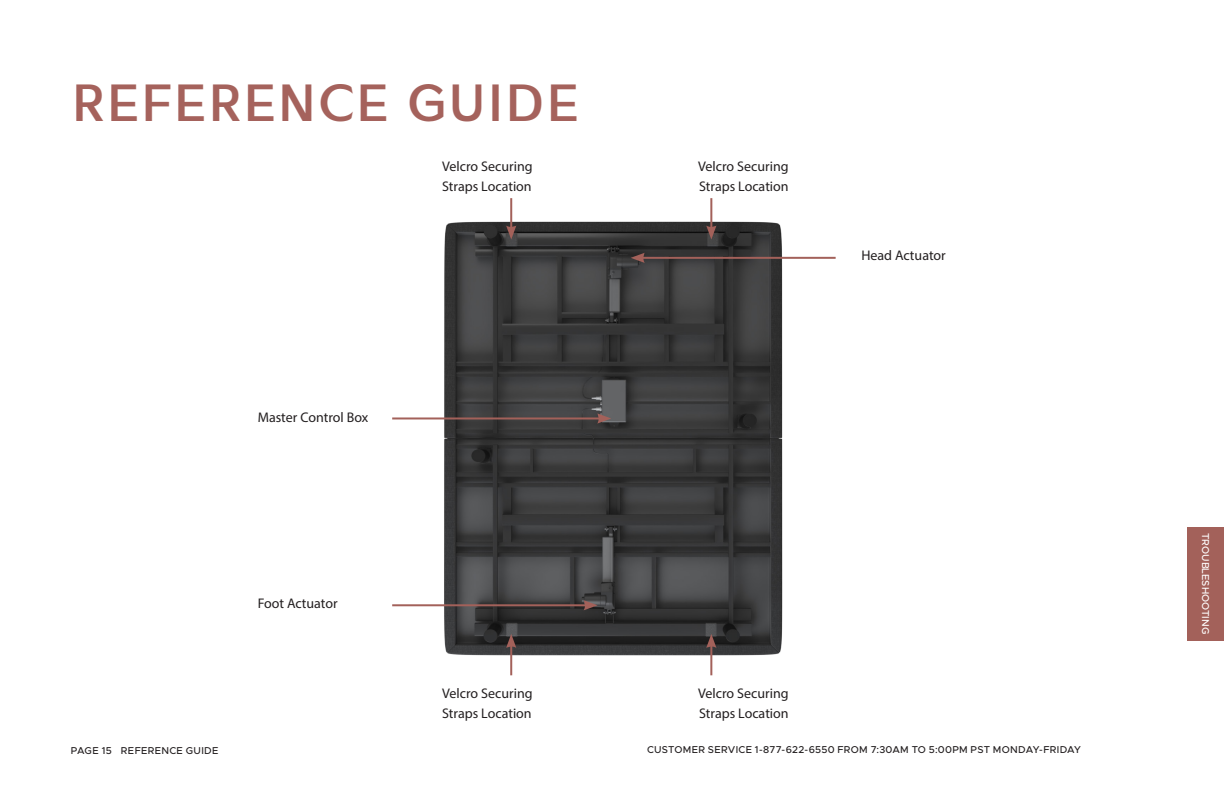
<style>
.page{position:relative;width:1224px;height:792px;background:#fff}
.page>*{position:absolute;margin:0;border:0;box-sizing:border-box;transform-origin:0 0}
.t1{font:700 50px "Stark";letter-spacing:.05em;color:#a5625c}
.t2{font:14px/20px "Myriad Pro";color:#231f20}
.t3{font:500 10px "Metropolis";letter-spacing:.03em;color:#231f20}
.t4{font:500 10px "Metropolis";color:#fff}
</style>
<div class="page">
<img style="left:429px;top:198px;width:382px;height:478px">
<hr style="left:642px;top:257px;width:194px;height:2px;background:#a3615a">
<svg style="left:631px;top:253px;width:14px;height:10px"></svg>
<hr style="left:392px;top:604px;width:195px;height:2px;background:#a3615a">
<svg style="left:584px;top:600px;width:14px;height:10px"></svg>
<hr style="left:392px;top:417px;width:208px;height:2px;background:#a3615a">
<svg style="left:597px;top:413px;width:14px;height:11px"></svg>
<hr style="left:510px;top:198px;width:2px;height:31px;background:#a3615a">
<svg style="left:506px;top:226px;width:10px;height:14px"></svg>
<hr style="left:710px;top:645px;width:2px;height:30px;background:#a3615a">
<svg style="left:706px;top:634px;width:10px;height:14px"></svg>
<hr style="left:710px;top:198px;width:2px;height:31px;background:#a3615a">
<svg style="left:706px;top:226px;width:10px;height:14px"></svg>
<hr style="left:510px;top:645px;width:2px;height:30px;background:#a3615a">
<svg style="left:506px;top:634px;width:10px;height:14px"></svg>
<div style="left:1187px;top:527px;width:37px;height:113px;background:#a3615a"></div>
<p class="t1" style="left:72px;top:72px;width:509px">REFERENCE GUIDE</p>
<p class="t2" style="left:442px;top:156px;width:92px">Velcro Securing<br>Straps Location</p>
<p class="t2" style="left:258px;top:407px;width:112px">Master Control Box</p>
<p class="t2" style="left:258px;top:593px;width:82px">Foot Actuator</p>
<p class="t2" style="left:442px;top:683px;width:92px">Velcro Securing<br>Straps Location</p>
<p class="t2" style="left:698px;top:156px;width:92px">Velcro Securing<br>Straps Location</p>
<p class="t2" style="left:861px;top:245px;width:86px">Head Actuator</p>
<p class="t2" style="left:698px;top:683px;width:92px">Velcro Securing<br>Straps Location</p>
<p class="t3" style="left:71px;top:744px;width:42px">PAGE 15</p>
<p class="t3" style="left:647px;top:743px;width:436px">CUSTOMER SERVICE 1-877-622-6550 FROM 7:30AM TO 5:00PM PST MONDAY-FRIDAY</p>
<p class="t3" style="left:121px;top:744px;width:99px">REFERENCE GUIDE</p>
<p class="t4" style="left:1212px;top:533px;width:102px;rotate:90deg">TROUBLESHOOTING</p>
</div>
